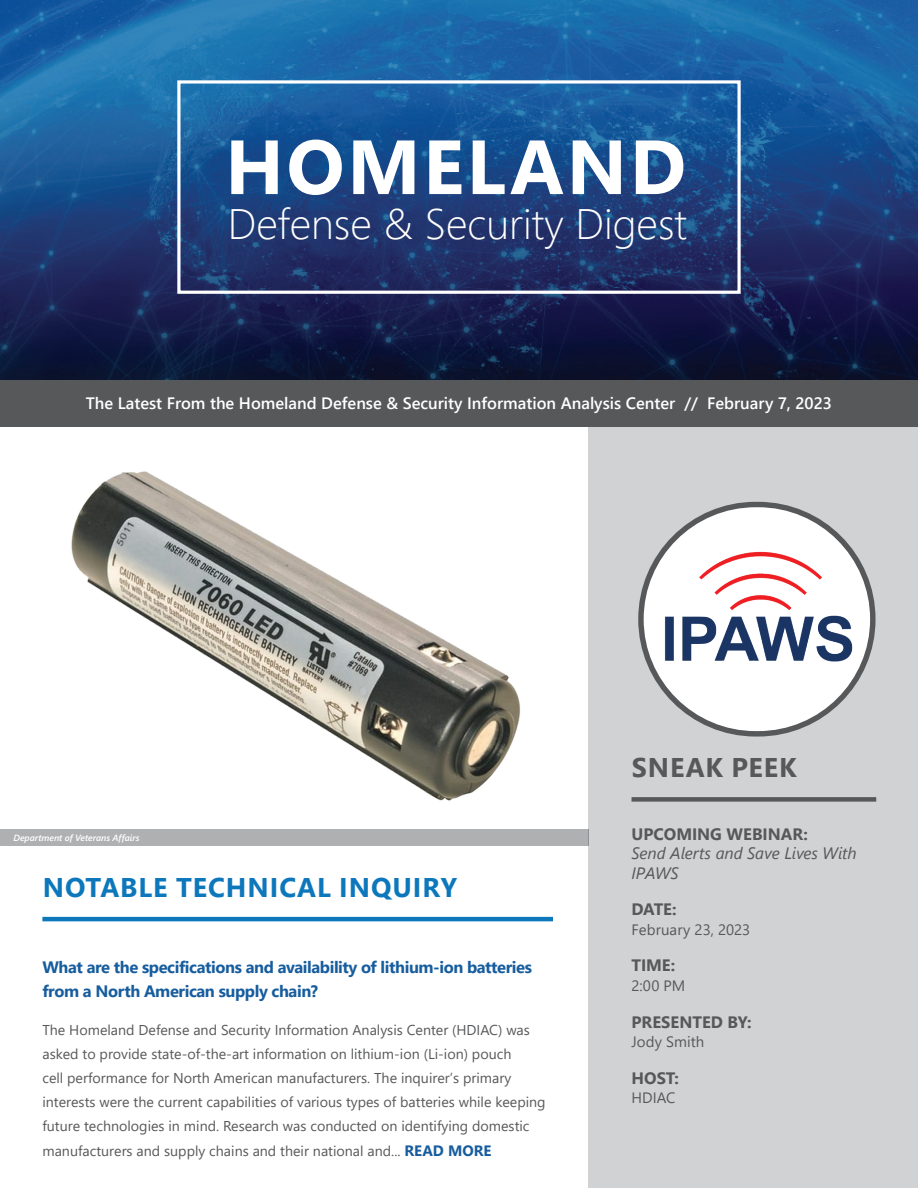
<style>
.page{position:relative;width:918px;height:1188px;background:#fff}
.page>*{position:absolute;margin:0;border:0;box-sizing:border-box;transform-origin:0 0}
.t1{font:700 76.5px "Segoe UI";letter-spacing:.035em;color:#fff}
.t2{font:300 42.6px "Segoe UI";color:#fff}
.t3{font:700 27px "Segoe UI";letter-spacing:.035em;color:#0d77bc}
.t4{font:700 27px "Segoe UI";letter-spacing:.03em;color:#57585a}
.t5{font:700 16.5px/24px "Segoe UI";letter-spacing:-.025em;color:#175d9e}
.t6{font:600 16.5px "Segoe UI";color:#fff}
.t7{font:700 16.5px "Segoe UI";letter-spacing:-.005em;color:#57585a}
.t8{font:italic 16.5px/19.5px "Segoe UI";letter-spacing:-.005em;color:#57585a}
.t9{font:15px "Segoe UI";color:#57585a}
.t10{font:14.25px/24px "Segoe UI";color:#57585a}
.t11{font:italic 600 9px "Segoe UI";color:#fff}
.s1{font-weight:700;font-size:15px;color:#175d9e}
</style>
<div class="page">
<img style="left:0;top:0;width:918px;height:380px">
<div style="left:588px;top:427px;width:330px;height:761px;background:#d1d2d4"></div>
<div style="left:0;top:380px;width:918px;height:47px;background:#57585a"></div>
<div style="left:632px;top:797px;width:244px;height:5px;background:#57585a"></div>
<svg style="left:641px;top:505px;width:232px;height:229px;background:#e8e9e9"></svg>
<img style="left:644px;top:528px;width:226px;height:182px">
<div style="left:638px;top:502px;width:238px;height:235px;border:5px solid #57585a;border-radius:115px"></div>
<hr style="left:42px;top:917px;width:511px;height:4px;background:#0d77bc">
<div style="left:0;top:829px;width:588px;height:17px;background:#aeb0b2"></div>
<img style="left:71px;top:471px;width:450px;height:330px">
<div style="left:177px;top:80px;width:564px;height:214px;border:3px solid #fff"></div>
<h1 class="t1" style="left:225px;top:95px;width:462px">HOMELAND</h1>
<h2 class="t2" style="left:228px;top:184px;width:461px">Defense &amp; Security Digest</h2>
<p class="t6" style="left:86px;top:388px;width:748px">The Latest From the Homeland Defense &amp; Security Information Analysis Center // February 7, 2023</p>
<p class="t11" style="left:14px;top:829px;width:128px">Department of Veterans Affairs</p>
<h3 class="t3" style="left:43px;top:862px;width:416px">NOTABLE TECHNICAL INQUIRY</h3>
<p class="t5" style="left:42px;top:954px;width:491px">What are the specifications and availability of lithium-ion batteries from a North American supply chain?</p>
<p class="t10" style="left:42px;top:1016px;width:505px">The Homeland Defense and Security Information Analysis Center (HDIAC) was asked to provide state-of-the-art information on lithium-ion (Li-ion) pouch<br>cell performance for North American manufacturers. The inquirer’s primary interests were the current capabilities of various types of batteries while keeping future technologies in mind. Research was conducted on identifying domestic</p>
<p class="t10" style="left:42px;top:1138px;width:451px">manufacturers and supply chains and their national and... <span class="s1">READ MORE</span></p>
<h3 class="t4" style="left:632px;top:742px;width:166px">SNEAK PEEK</h3>
<p class="t7" style="left:632px;top:818px;width:178px">UPCOMING WEBINAR:</p>
<p class="t8" style="left:632px;top:841px;width:227px">Send Alerts and Save Lives With<br>IPAWS</p>
<p class="t7" style="left:632px;top:894px;width:47px">DATE:</p>
<p class="t9" style="left:632px;top:915px;width:120px">February 23, 2023</p>
<p class="t7" style="left:632px;top:950px;width:45px">TIME:</p>
<p class="t9" style="left:632px;top:971px;width:55px">2:00 PM</p>
<p class="t7" style="left:632px;top:1006px;width:122px">PRESENTED BY:</p>
<p class="t9" style="left:632px;top:1028px;width:74px">Jody Smith</p>
<p class="t7" style="left:632px;top:1062px;width:49px">HOST:</p>
<p class="t9" style="left:632px;top:1084px;width:45px">HDIAC</p>
</div>
